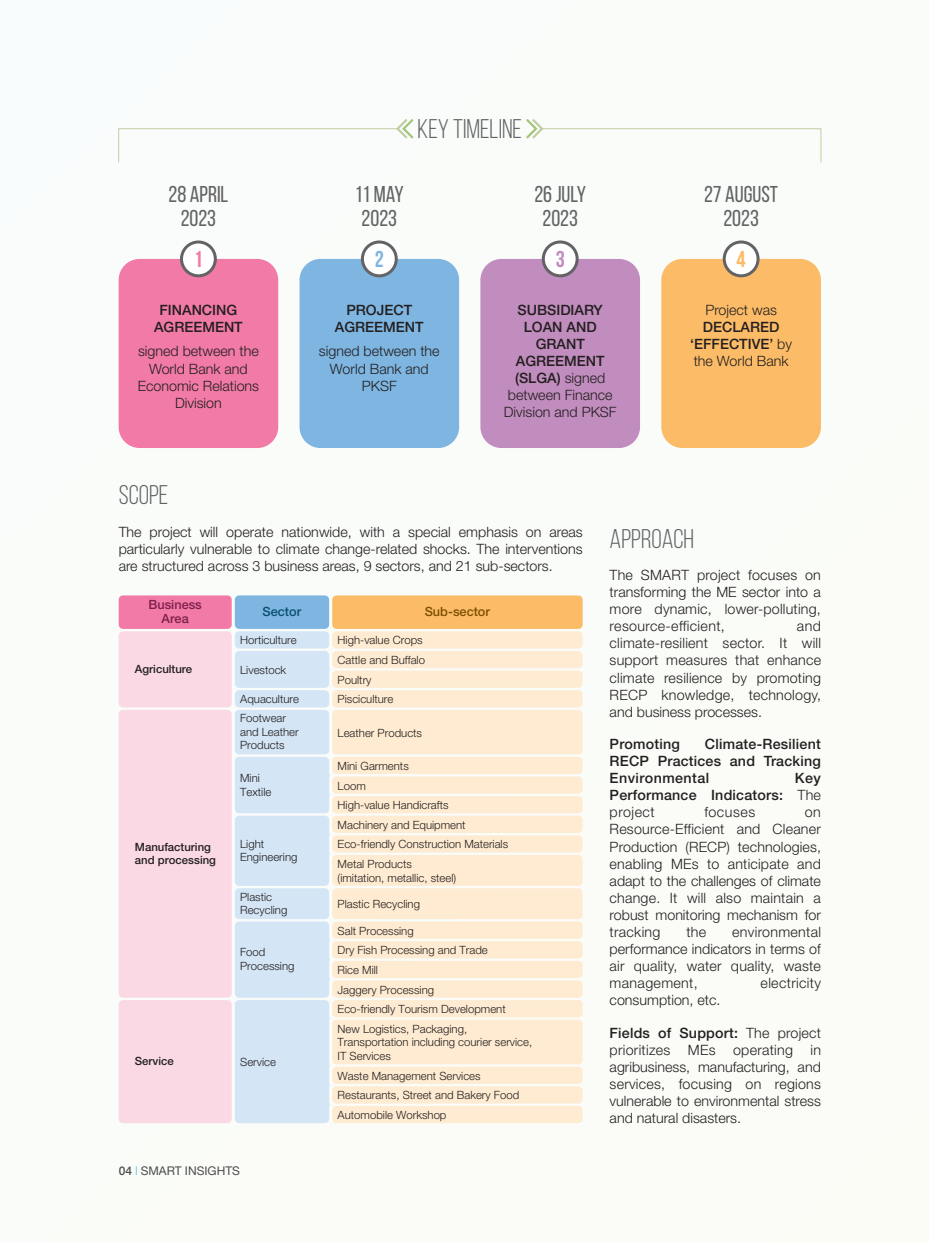
<style>
.page{position:relative;width:929px;height:1242px;background:#fafcf9}
.page>*{position:absolute;margin:0;border:0;box-sizing:border-box;transform-origin:0 0}
.t1{font:27px "Bebas Neue";color:#636366}
.t2{font:22.95px/24px "Bebas Neue";color:#636366;text-align:center}
.t3{font:700 22.95px "Bebas Neue";color:#f27aa7}
.t4{font:700 22.95px "Bebas Neue";color:#7eb5e1}
.t5{font:700 22.95px "Bebas Neue";color:#c18cbe}
.t6{font:700 22.95px "Bebas Neue";color:#fcbc67}
.t7{font:300 14.25px/17.1px "Helvetica Neue";color:#231f20;text-align:justify}
.t8{font:500 14.25px/17.1px "Helvetica Neue";color:#231f20;text-align:center}
.t9{font:300 14.25px "Helvetica Neue";letter-spacing:.025em;color:#231f20}
.t10{font:300 14.25px "Helvetica Neue";letter-spacing:.035em;color:#231f20}
.t11{font:500 12.75px/13.5px "Helvetica Neue";color:#7b204b;text-align:center}
.t12{font:500 12.75px "Helvetica Neue";color:#7e4e00}
.t13{font:500 12.75px "Helvetica Neue";color:#094f71}
.t14{font:12px "Helvetica Neue";color:#4b4c4d}
.t15{font:300 11.4px/19.6px "Helvetica Neue";color:#231f20}
.t16{font:500 11.4px/13.6px "Helvetica Neue";color:#231f20}
.s1{font-weight:300}
.s2{font-weight:500}
.s3{font-weight:100;color:#00b6f0}
</style>
<div class="page">
<svg style="left:526px;top:119px;width:295px;height:44px"></svg>
<svg style="left:118px;top:119px;width:296px;height:44px"></svg>
<div style="left:119px;top:259px;width:159px;height:189px;background:#f27aa7;border-radius:21px"></div>
<div style="left:181px;top:242px;width:34px;height:34px;background:#fff;border-radius:50%"></div>
<div style="left:180px;top:240px;width:37px;height:37px;border:3px solid #636366;border-radius:50%"></div>
<div style="left:299px;top:259px;width:160px;height:189px;background:#7eb5e1;border-radius:21px"></div>
<div style="left:362px;top:242px;width:34px;height:34px;background:#fff;border-radius:50%"></div>
<div style="left:361px;top:240px;width:37px;height:37px;border:3px solid #636366;border-radius:50%"></div>
<div style="left:480px;top:259px;width:160px;height:189px;background:#c18cbe;border-radius:21px"></div>
<div style="left:543px;top:242px;width:34px;height:34px;background:#fff;border-radius:50%"></div>
<div style="left:542px;top:240px;width:36px;height:37px;border:3px solid #636366;border-radius:50%"></div>
<div style="left:661px;top:259px;width:160px;height:189px;background:#fcbc67;border-radius:21px"></div>
<div style="left:724px;top:242px;width:34px;height:34px;background:#fff;border-radius:50%"></div>
<div style="left:722px;top:240px;width:37px;height:37px;border:3px solid #636366;border-radius:50%"></div>
<div style="left:332px;top:941px;width:250px;height:17px;background:#feebd1;border-radius:4px"></div>
<div style="left:332px;top:961px;width:250px;height:17px;background:#feebd1;border-radius:4px"></div>
<div style="left:332px;top:921px;width:250px;height:18px;background:#feebd1;border-radius:4px"></div>
<div style="left:332px;top:888px;width:250px;height:31px;background:#feebd1;border-radius:4px"></div>
<div style="left:332px;top:835px;width:250px;height:17px;background:#feebd1;border-radius:4px"></div>
<div style="left:332px;top:855px;width:250px;height:31px;background:#feebd1;border-radius:4px"></div>
<div style="left:332px;top:796px;width:250px;height:17px;background:#feebd1;border-radius:4px"></div>
<div style="left:332px;top:776px;width:250px;height:17px;background:#feebd1;border-radius:4px"></div>
<div style="left:332px;top:980px;width:250px;height:17px;background:#feebd1;border-radius:4px"></div>
<div style="left:332px;top:815px;width:250px;height:18px;background:#feebd1;border-radius:4px"></div>
<div style="left:332px;top:1000px;width:250px;height:17px;background:#feebd1;border-radius:4px"></div>
<div style="left:119px;top:595px;width:113px;height:34px;background:#f27aa7;border-radius:4px"></div>
<div style="left:332px;top:1106px;width:250px;height:17px;background:#feebd1;border-radius:4px"></div>
<div style="left:332px;top:1019px;width:250px;height:45px;background:#feebd1;border-radius:4px"></div>
<div style="left:332px;top:1086px;width:250px;height:17px;background:#feebd1;border-radius:4px"></div>
<div style="left:332px;top:1066px;width:250px;height:18px;background:#feebd1;border-radius:4px"></div>
<svg style="left:119px;top:631px;width:211px;height:492px;background:#eadfec"></svg>
<div style="left:332px;top:690px;width:250px;height:17px;background:#feebd1;border-radius:4px"></div>
<div style="left:332px;top:670px;width:250px;height:18px;background:#feebd1;border-radius:4px"></div>
<div style="left:332px;top:757px;width:250px;height:17px;background:#feebd1;border-radius:4px"></div>
<div style="left:332px;top:651px;width:250px;height:17px;background:#feebd1;border-radius:4px"></div>
<div style="left:332px;top:710px;width:250px;height:44px;background:#feebd1;border-radius:4px"></div>
<div style="left:332px;top:595px;width:250px;height:34px;background:#fcbc67;border-radius:4px"></div>
<div style="left:332px;top:631px;width:250px;height:17px;background:#feebd1;border-radius:4px"></div>
<div style="left:235px;top:595px;width:94px;height:34px;background:#7eb5e1;border-radius:4px"></div>
<div style="left:235px;top:631px;width:94px;height:17px;background:#d4e5f5;border-radius:4px"></div>
<h2 class="t2" style="left:168px;top:182px;width:61px">28 APRIL<br>2023</h2>
<h2 class="t3" style="left:194px;top:246px;width:11px">1</h2>
<p class="t8" style="left:154px;top:301px;width:90px">FINANCING<br>AGREEMENT</p>
<p class="t7" style="left:138px;top:342px;width:123px;text-align:center">signed between the<br>World Bank and<br>Economic Relations<br>Division</p>
<h1 class="t1" style="left:417px;top:115px;width:106px">KEY TIMELINE</h1>
<h2 class="t2" style="left:355px;top:182px;width:50px;text-align:left">11 MAY<br>2023</h2>
<h2 class="t4" style="left:375px;top:246px;width:11px">2</h2>
<p class="t8" style="left:335px;top:301px;width:90px">PROJECT<br>AGREEMENT</p>
<p class="t7" style="left:319px;top:342px;width:122px;text-align:center">signed between the<br>World Bank and<br>PKSF</p>
<h2 class="t2" style="left:534px;top:182px;width:53px">26 JULY<br>2023</h2>
<h2 class="t5" style="left:555px;top:246px;width:11px">3</h2>
<p class="t8" style="left:504px;top:301px;width:114px">SUBSIDIARY<br>LOAN AND<br>GRANT<br>AGREEMENT (SLGA) <span class="s1">signed between Finance<br>Division and PKSF</span></p>
<h2 class="t2" style="left:704px;top:182px;width:76px">27 AUGUST<br>2023</h2>
<h2 class="t6" style="left:736px;top:246px;width:11px">4</h2>
<p class="t7" style="left:705px;top:301px;width:73px">Project was</p>
<p class="t8" style="left:690px;top:318px;width:103px">DECLARED ‘EFFECTIVE’ <span class="s1">by the World Bank</span></p>
<h1 class="t1" style="left:119px;top:481px;width:51px">SCOPE</h1>
<p class="t7" style="left:119px;top:522px;width:465px">The project will operate nationwide, with a special emphasis on areas particularly vulnerable to climate change-related shocks. The interventions are structured across 3 business areas, 9 sectors, and 21 sub-sectors.</p>
<p class="t11" style="left:148px;top:598px;width:55px">Business<br>Area</p>
<p class="t13" style="left:262px;top:604px;width:40px">Sector</p>
<p class="t12" style="left:425px;top:604px;width:67px">Sub-sector</p>
<p class="t16" style="left:135px;top:661px;width:59px">Agriculture</p>
<p class="t16" style="left:135px;top:839px;width:83px">Manufacturing and processing</p>
<p class="t16" style="left:135px;top:1054px;width:40px">Service</p>
<p class="t15" style="left:240px;top:630px;width:58px">Horticulture</p>
<p class="t15" style="left:337px;top:630px;width:87px">High-value Crops</p>
<p class="t15" style="left:240px;top:660px;width:48px">Livestock</p>
<p class="t15" style="left:337px;top:650px;width:89px">Cattle and Buffalo<br>Poultry</p>
<p class="t15" style="left:240px;top:689px;width:60px">Aquaculture</p>
<p class="t15" style="left:337px;top:689px;width:57px">Pisciculture</p>
<p class="t15" style="left:240px;top:711px;width:60px;line-height:13.6px">Footwear and Leather<br>Products</p>
<p class="t15" style="left:337px;top:722px;width:86px">Leather Products</p>
<p class="t15" style="left:240px;top:771px;width:33px;line-height:13.6px">Mini<br>Textile</p>
<p class="t15" style="left:240px;top:836px;width:59px;line-height:13.6px">Light<br>Engineering</p>
<p class="t15" style="left:337px;top:756px;width:112px">Mini Garments<br>Loom<br>High-value Handicrafts</p>
<p class="t15" style="left:337px;top:814px;width:172px">Machinery and Equipment<br>Eco-friendly Construction Materials<br>Metal Products</p>
<p class="t15" style="left:337px;top:867px;width:120px">(imitation, metallic, steel)</p>
<p class="t15" style="left:240px;top:889px;width:49px;line-height:13.6px">Plastic<br>Recycling</p>
<p class="t15" style="left:337px;top:894px;width:84px">Plastic Recycling</p>
<p class="t15" style="left:240px;top:945px;width:56px;line-height:13.6px">Food<br>Processing</p>
<p class="t15" style="left:337px;top:920px;width:152px">Salt Processing<br>Dry Fish Processing and Trade<br>Rice Mill<br>Jaggery Processing</p>
<p class="t15" style="left:240px;top:1052px;width:37px">Service</p>
<p class="t15" style="left:337px;top:999px;width:170px">Eco-friendly Tourism Development<br>New Logistics, Packaging,</p>
<p class="t15" style="left:337px;top:1035px;width:196px;line-height:13.6px">Transportation including courier service,<br>IT Services</p>
<p class="t15" style="left:337px;top:1065px;width:183px">Waste Management Services<br>Restaurants, Street and Bakery Food<br>Automobile Workshop</p>
<p class="t14" style="left:119px;top:1164px;width:123px"><span class="s2">04</span> <span class="s3">I</span> SMART INSIGHTS</p>
<h1 class="t1" style="left:609px;top:524px;width:86px">APPROACH</h1>
<p class="t7" style="left:609px;top:566px;width:213px">The SMART project focuses on transforming the ME sector into a more dynamic, lower-polluting, resource-efficient,</p>
<p class="t7" style="left:609px;top:617px;width:213px;text-indent:187px">and climate-resilient sector. It will support measures that enhance climate resilience by promoting RECP knowledge, technology, and business processes.</p>
<p class="t8" style="left:609px;top:735px;width:72px">Promoting</p>
<p class="t8" style="left:609px;top:735px;width:213px;text-align:justify;text-indent:95px">Climate-Resilient RECP Practices and Tracking Environmental</p>
<p class="t8" style="left:609px;top:769px;width:213px;text-align:justify;text-indent:185px">Key Performance Indicators: <span class="s1">The project</span></p>
<p class="t10" style="left:704px;top:803px;width:52px">focuses</p>
<p class="t7" style="left:609px;top:803px;width:213px;text-indent:195px">on Resource-Efficient and Cleaner Production (RECP) technologies, enabling MEs to anticipate and adapt to the challenges of climate change. It will also maintain a robust monitoring mechanism for tracking</p>
<p class="t7" style="left:609px;top:923px;width:213px;text-indent:123px">environmental performance indicators in terms of air quality, water quality, waste management,</p>
<p class="t7" style="left:686px;top:923px;width:21px">the</p>
<p class="t9" style="left:760px;top:974px;width:62px">electricity</p>
<p class="t7" style="left:609px;top:991px;width:112px">consumption, etc.</p>
<p class="t7" style="left:609px;top:1023px;width:213px"><span class="s2">Fields of Support:</span> The project prioritizes MEs operating in agribusiness, manufacturing, and services, focusing on regions vulnerable to environmental stress and natural disasters.</p>
</div>
